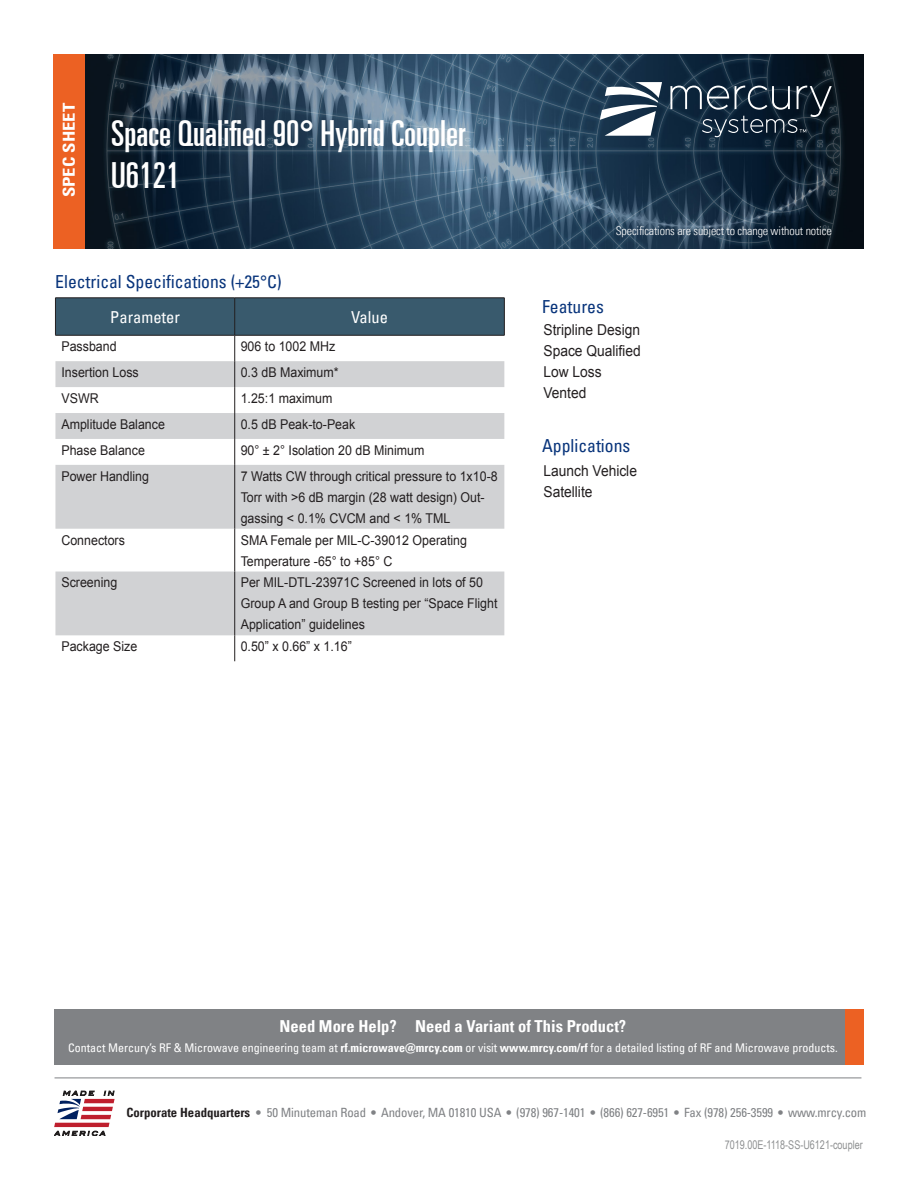
<style>
.page{position:relative;width:918px;height:1188px;background:#fff}
.page>*{position:absolute;margin:0;border:0;box-sizing:border-box;transform-origin:0 0}
.t1{font:36px/42px "Univers LT Pro Ult Cond";color:#fff}
.t2{font:condensed 18px "Univers LT Pro";color:#08347b}
.t3{font:700 condensed 16.5px "Univers LT Pro";color:#fff}
.t4{font:condensed 16.5px "Univers LT Pro";color:#fff}
.t5{font:700 condensed 16.5px "Univers LT Pro";color:#fff;scale:1.13 1}
.t6{font:15px/21px "Arial";color:#231f20;scale:.92 1}
.t7{font:13.5px/21px "Arial";color:#231f20;scale:.92 1}
.t8{font:condensed 12.75px "Univers LT Pro";letter-spacing:-.01em;color:#808285}
.t9{font:condensed 12px "Univers LT Pro";color:#fff}
.t10{font:300 condensed 12px "Univers LT Pro";letter-spacing:-.01em;color:#fff}
.t11{font:12px "Arial Narrow";color:#8e9091;scale:.92 1}
.s1{font-weight:700}
.s2{font-weight:700;color:#231f20}
</style>
<div class="page">
<img style="left:85px;top:54px;width:779px;height:194px">
<div style="left:53px;top:54px;width:32px;height:194px;background:#ec6123"></div>
<svg style="left:600px;top:82px;width:62px;height:54px"></svg>
<svg style="left:670px;top:86px;width:162px;height:51px;background:#2c3d4d"></svg>
<hr style="left:55px;top:1078px;width:806px;height:1px;background:#808285">
<svg style="left:54px;top:1091px;width:61px;height:45px"></svg>
<div style="left:55px;top:1010px;width:790px;height:55px;background:#808285"></div>
<div style="left:845px;top:1010px;width:19px;height:55px;background:#ec6123"></div>
<svg style="left:55px;top:465px;width:449px;height:170px;fill:#d1d2d4"></svg>
<svg style="left:55px;top:299px;width:449px;height:166px"></svg>
<hr style="left:234px;top:465px;width:1px;height:64px;background:#231f20">
<hr style="left:234px;top:529px;width:1px;height:43px;background:#231f20">
<hr style="left:234px;top:572px;width:1px;height:63px;background:#231f20">
<svg style="left:234px;top:635px;width:1px;height:26px"></svg>
<hr style="left:55px;top:335px;width:180px;height:1px;background:#231f20">
<hr style="left:235px;top:335px;width:270px;height:1px;background:#231f20">
<hr style="left:55px;top:298px;width:180px;height:1px;background:#231f20">
<hr style="left:55px;top:298px;width:1px;height:37px;background:#231f20">
<hr style="left:235px;top:298px;width:270px;height:1px;background:#231f20">
<hr style="left:234px;top:298px;width:1px;height:37px;background:#231f20">
<hr style="left:504px;top:298px;width:1px;height:37px;background:#231f20">
<p class="t5" style="left:59px;top:197px;width:85px;rotate:-90deg">SPEC SHEET</p>
<h1 class="t1" style="left:111px;top:110px;width:356px">Space Qualified 90° Hybrid Coupler<br>U6121</h1>
<h2 class="t2" style="left:55px;top:271px;width:228px">Electrical Specifications (+25°C)</h2>
<p class="t4" style="left:110px;top:306px;width:71px">Parameter</p>
<p class="t4" style="left:351px;top:306px;width:38px">Value</p>
<p class="t7" style="left:61px;top:336px;width:62px">Passband</p>
<p class="t7" style="left:241px;top:336px;width:104px">906 to 1002 MHz</p>
<p class="t7" style="left:61px;top:362px;width:86px">Insertion Loss</p>
<p class="t7" style="left:241px;top:362px;width:108px">0.3 dB Maximum*</p>
<p class="t7" style="left:61px;top:388px;width:42px">VSWR</p>
<p class="t7" style="left:241px;top:388px;width:101px">1.25:1 maximum</p>
<p class="t7" style="left:61px;top:414px;width:114px">Amplitude Balance</p>
<p class="t7" style="left:241px;top:414px;width:126px">0.5 dB Peak-to-Peak</p>
<p class="t7" style="left:61px;top:440px;width:92px">Phase Balance</p>
<p class="t7" style="left:241px;top:440px;width:201px">90° ± 2° Isolation 20 dB Minimum</p>
<p class="t7" style="left:61px;top:466px;width:97px">Power Handling</p>
<p class="t7" style="left:241px;top:466px;width:281px">7 Watts CW through critical pressure to 1x10-8<br>Torr with &gt;6 dB margin (28 watt design) Out&shy;gassing &lt; 0.1% CVCM and &lt; 1% TML</p>
<p class="t7" style="left:61px;top:529px;width:71px">Connectors</p>
<p class="t7" style="left:241px;top:529px;width:248px">SMA Female per MIL-C-39012 Operating<br>Temperature -65° to +85° C</p>
<p class="t7" style="left:61px;top:572px;width:62px">Screening</p>
<p class="t7" style="left:241px;top:572px;width:281px">Per MIL-DTL-23971C Screened in lots of 50<br>Group A and Group B testing per “Space Flight<br>Application” guidelines</p>
<p class="t7" style="left:61px;top:636px;width:84px">Package Size</p>
<p class="t7" style="left:241px;top:636px;width:122px">0.50” x 0.66” x 1.16”</p>
<p class="t10" style="left:616px;top:223px;width:217px">Specifications are subject to change without notice</p>
<h2 class="t2" style="left:542px;top:295px;width:63px">Features</h2>
<p class="t6" style="left:543px;top:320px;width:107px">Stripline Design<br>Space Qualified<br>Low Loss<br>Vented</p>
<h2 class="t2" style="left:542px;top:434px;width:90px">Applications</h2>
<p class="t6" style="left:543px;top:461px;width:103px">Launch Vehicle<br>Satellite</p>
<p class="t3" style="left:280px;top:1016px;width:348px">Need More Help? Need a Variant of This Product?</p>
<p class="t9" style="left:68px;top:1040px;width:771px">Contact Mercury’s RF &amp; Microwave engineering team at <span class="s1">rf.microwave@mrcy.com</span> or visit <span class="s1">www.mrcy.com/rf</span> for a detailed listing of RF and Microwave products.</p>
<p class="t8" style="left:126px;top:1104px;width:742px"><span class="s2">Corporate Headquarters</span> <span class="s1">•</span> 50 Minuteman Road • Andover, MA 01810 USA • (978) 967-1401 • (866) 627-6951 • Fax (978) 256-3599 • www.mrcy.com</p>
<p class="t11" style="left:725px;top:1136px;width:152px">7019.00E-1118-SS-U6121-coupler</p>
</div>
